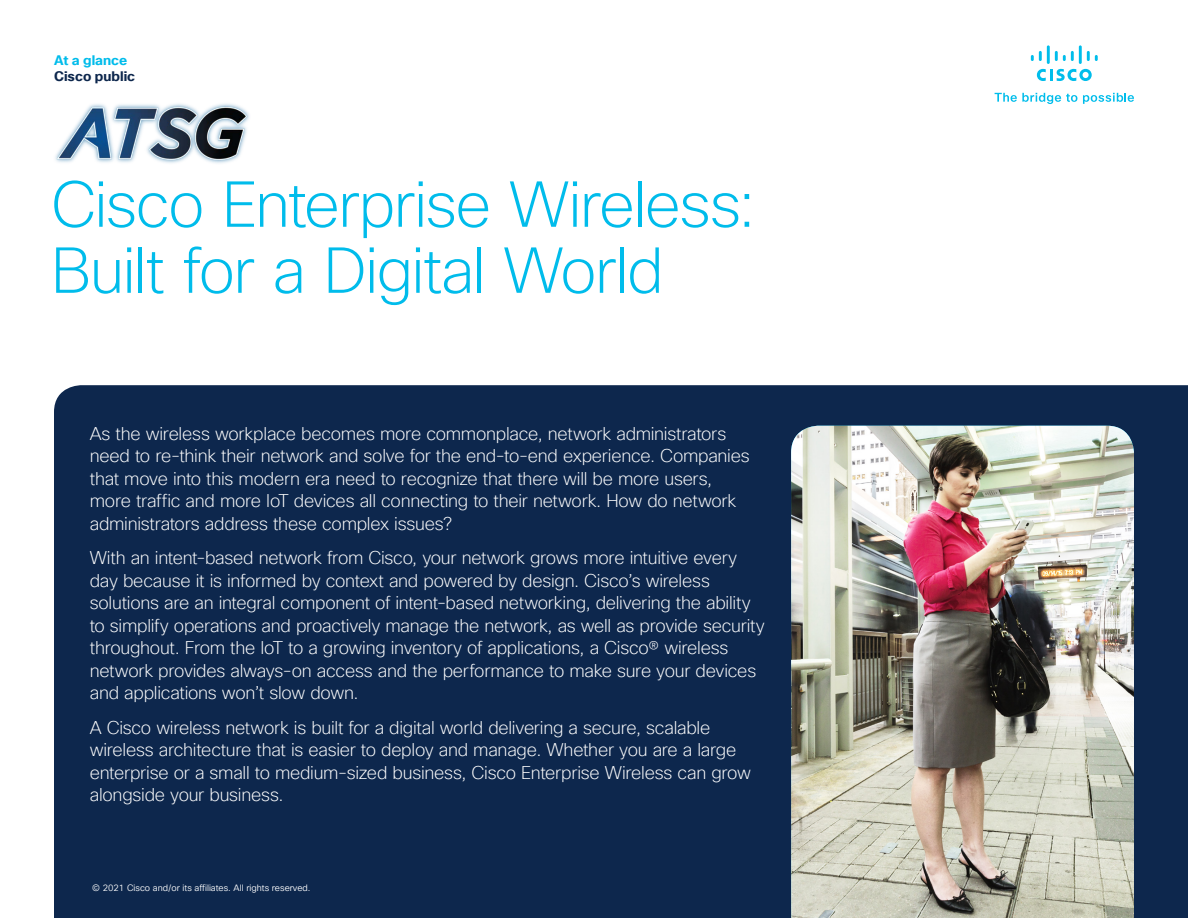
<style>
.page{position:relative;width:1188px;height:918px;background:#fff}
.page>*{position:absolute;margin:0;border:0;box-sizing:border-box;transform-origin:0 0}
.Title_Headline{font:200 63px/66px "Cisco Sans TT";letter-spacing:-.025em;color:#00bceb}
.Intro{font:200 18px/22.5px "Cisco Sans TT";letter-spacing:-.015em;color:#fff}
.t1{font:700 13.5px "Cisco Sans TT";color:#0d274d}
.t2{font:700 13.5px "Cisco Sans TT";color:#00bceb}
.Footer_white{font:9px "Cisco Sans TT Light";color:#fff}
</style>
<div class="page">
<svg style="left:995px;top:93px;width:82px;height:11px"></svg>
<svg style="left:1083px;top:93px;width:51px;height:11px"></svg>
<svg style="left:1037px;top:69px;width:55px;height:12px"></svg>
<svg style="left:1031px;top:51px;width:11px;height:10px"></svg>
<hr style="left:1047px;top:45px;width:3px;height:19px;background:#00bdeb">
<svg style="left:1055px;top:51px;width:19px;height:10px"></svg>
<hr style="left:1079px;top:45px;width:3px;height:19px;background:#00bdeb">
<svg style="left:1087px;top:51px;width:11px;height:10px"></svg>
<div style="left:54px;top:385px;width:1134px;height:533px;background:#0d274d"></div>
<img style="left:791px;top:426px;width:343px;height:492px">
<img style="left:55px;top:103px;width:195px;height:61px">
<p class="t2" style="left:54px;top:51px;width:75px">At a glance</p>
<p class="t1" style="left:54px;top:67px;width:83px">Cisco public</p>
<p class="Title_Headline" style="left:51px;top:174px;width:706px">Cisco Enterprise Wireless:<br>Built for a Digital World</p>
<p class="Intro" style="left:90px;top:423px;width:661px">As the wireless workplace becomes more commonplace, network administrators need to re-think their network and solve for the end-to-end experience. Companies that move into this modern era need to recognize that there will be more users, more traffic and more IoT devices all connecting to their network. How do network administrators address these complex issues?</p>
<p class="Intro" style="left:90px;top:547px;width:677px">With an intent-based network from Cisco, your network grows more intuitive every day because it is informed by context and powered by design. Cisco’s wireless solutions are an integral component of intent-based networking, delivering the ability to simplify operations and proactively manage the network, as well as provide security throughout. From the IoT to a growing inventory of applications, a Cisco® wireless network provides always-on access and the performance to make sure your devices and applications won’t slow down.</p>
<p class="Intro" style="left:90px;top:717px;width:663px">A Cisco wireless network is built for a digital world delivering a secure, scalable wireless architecture that is easier to deploy and manage. Whether you are a large enterprise or a small to medium-sized business, Cisco Enterprise Wireless can grow alongside your business.</p>
<p class="Footer_white" style="left:92px;top:882px;width:220px">© 2021 Cisco and/or its affiliates. All rights reserved.</p>
</div>
